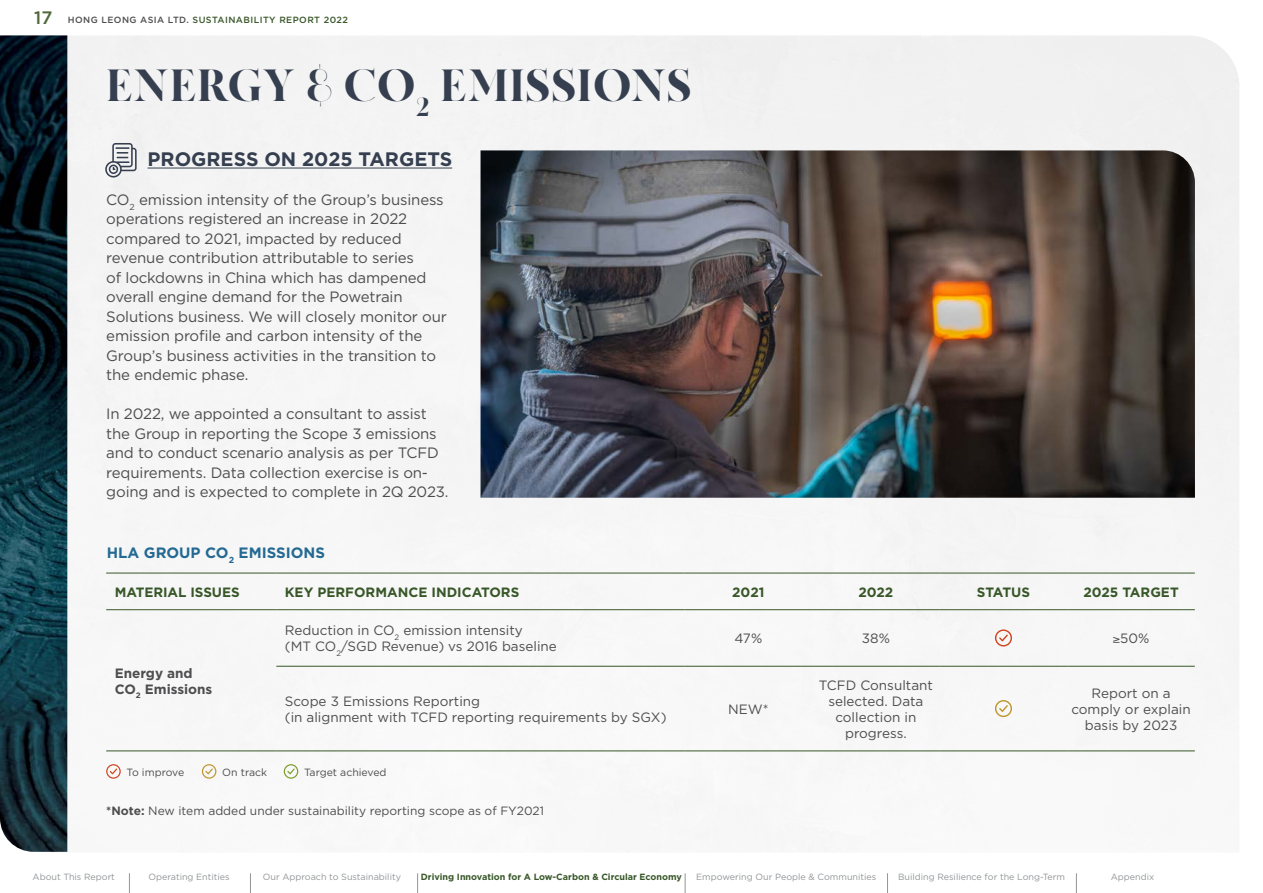
<style>
.page{position:relative;width:1263px;height:893px;background:#fff}
.page>*{position:absolute;margin:0;border:0;box-sizing:border-box;transform-origin:0 0}
.t1{font:900 45px "MADE Canvas";letter-spacing:.02em;color:#353f4f}
.t2{font:700 19.5px "Gotham";color:#353f4f}
.t3{font:15px/19.5px "Gotham";letter-spacing:-.01em;color:#4d4d4f}
.t4{font:700 15px "Gotham";color:#236993}
.t5{font:13.5px/16.2px "Gotham";color:#4d4d4f}
.t6{font:700 13.5px "Gotham";color:#385728}
.t7{font:700 13.5px/16.2px "Gotham";color:#4d4d4f}
.t8{font:12px "Gotham";color:#4d4d4f}
.t9{font:10.5px "Gotham";color:#4d4d4f}
.t10{font:10.5px "Gotham";letter-spacing:-.02em;color:#4d4d4f}
.t11{font:9px "Gotham";color:#939598}
.t12{font:700 9px "Gotham";color:#385728}
.t13{font:500 9px "Gotham";letter-spacing:.05em;color:#385728}
.s1{font-size:18px;color:#50673a}
.s2{color:#4d4d4f}
.s3{font-weight:700}
</style>
<div class="page">
<img style="left:0;top:35px;width:67px;height:817px">
<hr style="left:106px;top:609px;width:170px;height:1px;background:#385728">
<hr style="left:276px;top:609px;width:408px;height:1px;background:#385728">
<hr style="left:684px;top:609px;width:128px;height:1px;background:#385728">
<hr style="left:812px;top:609px;width:128px;height:1px;background:#385728">
<hr style="left:940px;top:609px;width:127px;height:1px;background:#385728">
<hr style="left:1067px;top:609px;width:128px;height:1px;background:#385728">
<hr style="left:106px;top:750px;width:170px;height:1px;background:#385728">
<hr style="left:276px;top:750px;width:408px;height:1px;background:#385728">
<hr style="left:684px;top:750px;width:128px;height:1px;background:#385728">
<hr style="left:812px;top:750px;width:128px;height:1px;background:#385728">
<hr style="left:940px;top:750px;width:127px;height:1px;background:#385728">
<hr style="left:1067px;top:750px;width:128px;height:1px;background:#385728">
<hr style="left:106px;top:573px;width:170px;height:1px;background:#385728">
<hr style="left:276px;top:573px;width:408px;height:1px;background:#385728">
<hr style="left:684px;top:573px;width:128px;height:1px;background:#385728">
<hr style="left:812px;top:573px;width:128px;height:1px;background:#385728">
<hr style="left:940px;top:573px;width:127px;height:1px;background:#385728">
<hr style="left:1067px;top:573px;width:128px;height:1px;background:#385728">
<hr style="left:276px;top:666px;width:408px;height:1px;background:#385728">
<hr style="left:684px;top:666px;width:128px;height:1px;background:#385728">
<hr style="left:812px;top:666px;width:128px;height:1px;background:#385728">
<hr style="left:940px;top:666px;width:127px;height:1px;background:#385728">
<hr style="left:1067px;top:666px;width:128px;height:1px;background:#385728">
<svg style="left:995px;top:629px;width:17px;height:17px"></svg>
<svg style="left:995px;top:700px;width:17px;height:17px"></svg>
<img style="left:480px;top:150px;width:715px;height:348px">
<svg style="left:284px;top:764px;width:14px;height:15px"></svg>
<svg style="left:202px;top:764px;width:14px;height:15px"></svg>
<svg style="left:106px;top:764px;width:15px;height:15px"></svg>
<hr style="left:148px;top:168px;width:304px;height:1px;background:#353f4f">
<svg style="left:105px;top:143px;width:32px;height:35px"></svg>
<svg style="left:129px;top:873px;width:1px;height:20px"></svg>
<svg style="left:250px;top:873px;width:1px;height:20px"></svg>
<svg style="left:417px;top:873px;width:1px;height:20px"></svg>
<svg style="left:685px;top:873px;width:1px;height:20px"></svg>
<svg style="left:887px;top:873px;width:1px;height:20px"></svg>
<svg style="left:1076px;top:873px;width:1px;height:20px"></svg>
<p class="t13" style="left:34px;top:14px;width:316px"><span class="s1">17</span> <span class="s2">HONG LEONG ASIA LTD.</span> SUSTAINABILITY REPORT 2022</p>
<h1 class="t1" style="left:106px;top:61px;width:586px">ENERGY &amp; CO<sub>2</sub> EMISSIONS</h1>
<h2 class="t2" style="left:148px;top:146px;width:306px">PROGRESS ON 2025 TARGETS</h2>
<p class="t3" style="left:106px;top:189px;width:342px">CO<sub>2</sub> emission intensity of the Group’s business operations registered an increase in 2022 compared to 2021, impacted by reduced revenue contribution attributable to series<br>of lockdowns in China which has dampened overall engine demand for the Powetrain Solutions business. We will closely monitor our emission profile and carbon intensity of the Group’s business activities in the transition to the endemic phase.</p>
<p class="t3" style="left:106px;top:404px;width:344px">In 2022, we appointed a consultant to assist the Group in reporting the Scope 3 emissions and to conduct scenario analysis as per TCFD requirements. Data collection exercise is on&shy;going and is expected to complete in 2Q 2023.</p>
<p class="t4" style="left:107px;top:542px;width:220px">HLA GROUP CO<sub>2</sub> EMISSIONS</p>
<p class="t6" style="left:115px;top:583px;width:126px">MATERIAL ISSUES</p>
<p class="t6" style="left:285px;top:583px;width:236px">KEY PERFORMANCE INDICATORS</p>
<p class="t6" style="left:732px;top:583px;width:34px">2021</p>
<p class="t6" style="left:858px;top:583px;width:36px">2022</p>
<p class="t6" style="left:977px;top:583px;width:55px">STATUS</p>
<p class="t6" style="left:1083px;top:583px;width:97px">2025 TARGET</p>
<p class="t7" style="left:115px;top:665px;width:99px">Energy and<br>CO<sub>2</sub> Emissions</p>
<p class="t5" style="left:285px;top:622px;width:274px">Reduction in CO<sub>2</sub> emission intensity<br>(MT CO<sub>2</sub>/SGD Revenue) vs 2016 baseline</p>
<p class="t5" style="left:734px;top:630px;width:29px">47%</p>
<p class="t5" style="left:862px;top:630px;width:30px">38%</p>
<p class="t5" style="left:1113px;top:630px;width:38px">≥50%</p>
<p class="t5" style="left:285px;top:693px;width:383px">Scope 3 Emissions Reporting<br>(in alignment with TCFD reporting requirements by SGX)</p>
<p class="t5" style="left:728px;top:701px;width:42px">NEW*</p>
<p class="t5" style="left:819px;top:676px;width:116px;text-align:center">TCFD Consultant selected. Data collection in progress.</p>
<p class="t5" style="left:1071px;top:685px;width:121px;text-align:center">Report on a comply or explain basis by 2023</p>
<p class="t10" style="left:127px;top:765px;width:59px">To improve</p>
<p class="t9" style="left:222px;top:765px;width:46px">On track</p>
<p class="t9" style="left:304px;top:765px;width:84px">Target achieved</p>
<p class="t8" style="left:106px;top:803px;width:439px"><span class="s3">*Note:</span> New item added under sustainability reporting scope as of FY2021</p>
<p class="t11" style="left:33px;top:871px;width:84px">About This Report</p>
<p class="t11" style="left:149px;top:871px;width:83px">Operating Entities</p>
<p class="t11" style="left:263px;top:871px;width:140px">Our Approach to Sustainability</p>
<p class="t12" style="left:421px;top:871px;width:262px">Driving Innovation for A Low-Carbon &amp; Circular Economy</p>
<p class="t11" style="left:696px;top:871px;width:181px">Empowering Our People &amp; Communities</p>
<p class="t11" style="left:898px;top:871px;width:169px">Building Resilience for the Long-Term</p>
<p class="t11" style="left:1111px;top:871px;width:45px">Appendix</p>
</div>
